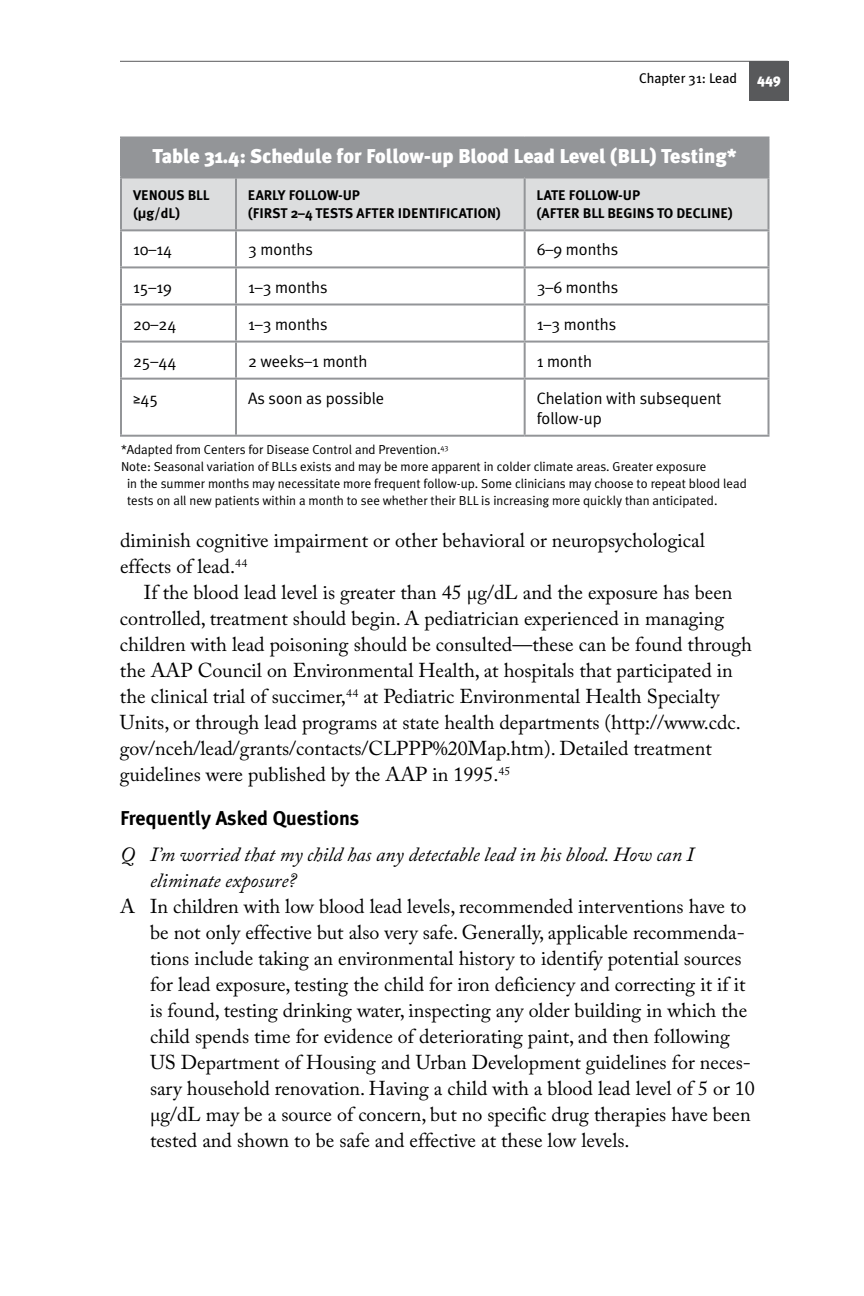
<style>
.page{position:relative;width:864px;height:1296px;background:#fff}
.page>*{position:absolute;margin:0;border:0;box-sizing:border-box;transform-origin:0 0}
.t1{font:20px/26px "Adobe Caslon Pro";color:#000}
.t2{font:italic 20px/26px "Adobe Caslon Pro";color:#000}
.t3{font:900 20px "Meta Plus";color:#fff}
.t4{font:700 20px "Meta Plus";color:#000}
.t5{font:16.4px/20px "Meta Plus Normal";color:#000}
.t6{font:700 14px "Meta Plus";color:#000}
.t7{font:14px "Meta Plus";color:#000}
.t8{font:900 14px "Meta Plus";color:#fff}
.t9{font:13px "Meta Plus Normal";color:#000}
.s1{font-family:"Arial"}
</style>
<div class="page">
<hr style="left:120px;top:61px;width:668px;height:1px;background:#58595b">
<div style="left:749px;top:61px;width:40px;height:40px;background:#58595b"></div>
<div style="left:121px;top:138px;width:647px;height:40px;background:#939598"></div>
<div style="left:121px;top:178px;width:647px;height:51px;background:#dcddde"></div>
<hr style="left:120px;top:136px;width:116px;height:2px;background:#939598">
<hr style="left:120px;top:138px;width:2px;height:38px;background:#939598">
<hr style="left:236px;top:136px;width:289px;height:2px;background:#939598">
<hr style="left:525px;top:136px;width:245px;height:2px;background:#939598">
<hr style="left:768px;top:138px;width:2px;height:38px;background:#939598">
<hr style="left:120px;top:179px;width:2px;height:50px;background:#939598">
<hr style="left:235px;top:179px;width:2px;height:50px;background:#939598">
<hr style="left:524px;top:179px;width:2px;height:50px;background:#939598">
<hr style="left:768px;top:179px;width:2px;height:50px;background:#939598">
<hr style="left:120px;top:231px;width:2px;height:35px;background:#939598">
<hr style="left:235px;top:231px;width:2px;height:35px;background:#939598">
<hr style="left:524px;top:231px;width:2px;height:35px;background:#939598">
<hr style="left:768px;top:231px;width:2px;height:35px;background:#939598">
<hr style="left:120px;top:266px;width:116px;height:2px;background:#939598">
<hr style="left:120px;top:268px;width:2px;height:36px;background:#939598">
<hr style="left:236px;top:266px;width:289px;height:2px;background:#939598">
<hr style="left:235px;top:268px;width:2px;height:36px;background:#939598">
<hr style="left:525px;top:266px;width:245px;height:2px;background:#939598">
<hr style="left:524px;top:268px;width:2px;height:36px;background:#939598">
<hr style="left:768px;top:268px;width:2px;height:36px;background:#939598">
<hr style="left:120px;top:304px;width:116px;height:2px;background:#939598">
<hr style="left:120px;top:306px;width:2px;height:35px;background:#939598">
<hr style="left:236px;top:304px;width:289px;height:2px;background:#939598">
<hr style="left:235px;top:306px;width:2px;height:35px;background:#939598">
<hr style="left:525px;top:304px;width:245px;height:2px;background:#939598">
<hr style="left:524px;top:306px;width:2px;height:35px;background:#939598">
<hr style="left:768px;top:306px;width:2px;height:35px;background:#939598">
<hr style="left:120px;top:341px;width:116px;height:2px;background:#939598">
<hr style="left:120px;top:343px;width:2px;height:35px;background:#939598">
<hr style="left:236px;top:341px;width:289px;height:2px;background:#939598">
<hr style="left:235px;top:343px;width:2px;height:35px;background:#939598">
<hr style="left:525px;top:341px;width:245px;height:2px;background:#939598">
<hr style="left:524px;top:343px;width:2px;height:35px;background:#939598">
<hr style="left:768px;top:343px;width:2px;height:35px;background:#939598">
<hr style="left:120px;top:378px;width:116px;height:2px;background:#939598">
<hr style="left:120px;top:380px;width:2px;height:55px;background:#939598">
<hr style="left:236px;top:378px;width:289px;height:2px;background:#939598">
<hr style="left:235px;top:380px;width:2px;height:55px;background:#939598">
<hr style="left:525px;top:378px;width:245px;height:2px;background:#939598">
<hr style="left:524px;top:380px;width:2px;height:55px;background:#939598">
<hr style="left:768px;top:380px;width:2px;height:55px;background:#939598">
<hr style="left:120px;top:176px;width:116px;height:2px;background:#939598">
<hr style="left:525px;top:176px;width:245px;height:2px;background:#939598">
<hr style="left:120px;top:229px;width:116px;height:2px;background:#939598">
<hr style="left:236px;top:229px;width:289px;height:2px;background:#939598">
<hr style="left:525px;top:229px;width:245px;height:2px;background:#939598">
<hr style="left:120px;top:435px;width:116px;height:2px;background:#939598">
<hr style="left:236px;top:435px;width:289px;height:2px;background:#939598">
<hr style="left:525px;top:435px;width:245px;height:2px;background:#939598">
<p class="t7" style="left:639px;top:70px;width:100px">Chapter 31: Lead</p>
<p class="t8" style="left:757px;top:71px;width:25px">449</p>
<p class="t3" style="left:152px;top:144px;width:586px">Table 31.4: Schedule for Follow-up Blood Lead Level (BLL) Testing*</p>
<p class="t6" style="left:133px;top:187px;width:17px">VENOUS</p>
<p class="t6" style="left:188px;top:187px;width:23px">BLL</p>
<p class="t6" style="left:133px;top:205px;width:49px">(<span class="s1">μ</span>G/DL)</p>
<p class="t6" style="left:248px;top:187px;width:57px">EARLY FOLLOW</p>
<p class="t6" style="left:338px;top:187px;width:14px">-UP</p>
<p class="t6" style="left:248px;top:205px;width:18px">(FIRST</p>
<p class="t6" style="left:291px;top:205px;width:39px">2–4 TESTS</p>
<p class="t6" style="left:357px;top:205px;width:15px">AFTER</p>
<p class="t6" style="left:398px;top:205px;width:13px">IDENTIFICATION</p>
<p class="t6" style="left:496px;top:205px;width:6px">)</p>
<p class="t6" style="left:537px;top:187px;width:14px">LATE</p>
<p class="t6" style="left:569px;top:187px;width:17px">FOLLOW</p>
<p class="t6" style="left:618px;top:187px;width:14px">-UP</p>
<p class="t6" style="left:537px;top:205px;width:20px">(AFTER</p>
<p class="t6" style="left:583px;top:205px;width:41px">BLL BEGINSTO</p>
<p class="t6" style="left:676px;top:205px;width:17px">DECLINE</p>
<p class="t6" style="left:728px;top:205px;width:6px">)</p>
<p class="t5" style="left:133px;top:240px;width:41px">10–14</p>
<p class="t5" style="left:248px;top:240px;width:66px">3 months</p>
<p class="t5" style="left:537px;top:240px;width:83px">6–9 months</p>
<p class="t5" style="left:133px;top:277px;width:41px">15–19</p>
<p class="t5" style="left:248px;top:277px;width:81px">1–3 months</p>
<p class="t5" style="left:537px;top:277px;width:83px">3–6 months</p>
<p class="t5" style="left:133px;top:314px;width:45px">20–24</p>
<p class="t5" style="left:248px;top:314px;width:81px">1–3 months</p>
<p class="t5" style="left:537px;top:314px;width:81px">1–3 months</p>
<p class="t5" style="left:133px;top:351px;width:45px">25–44</p>
<p class="t5" style="left:248px;top:351px;width:121px">2 weeks–1 month</p>
<p class="t5" style="left:537px;top:351px;width:57px">1 month</p>
<p class="t5" style="left:133px;top:388px;width:27px">≥45</p>
<p class="t5" style="left:248px;top:388px;width:138px">As soon as possible</p>
<p class="t5" style="left:537px;top:388px;width:186px">Chelation with subsequent follow-up</p>
<p class="t9" style="left:121px;top:442px;width:329px">*Adapted from Centers for Disease Control and Prevention.<sup>43</sup></p>
<p class="t9" style="left:121px;top:459px;width:587px">Note: Seasonal variation of BLLs exists and may be more apparent in colder climate areas. Greater exposure</p>
<p class="t9" style="left:127px;top:476px;width:621px">in the summer months may necessitate more frequent follow-up. Some clinicians may choose to repeat blood lead</p>
<p class="t9" style="left:127px;top:493px;width:592px">tests on all new patients within a month to see whether their BLL is increasing more quickly than anticipated.</p>
<p class="t1" style="left:120px;top:528px;width:586px">diminish cognitive impairment or other behavioral or neuropsychological effects of lead.<sup>44</sup></p>
<p class="t1" style="left:120px;top:580px;width:633px;text-indent:24px">If the blood lead level is greater than 45 µg/dL and the exposure has been controlled, treatment should begin. A pediatrician experienced in managing children with lead poisoning should be consulted—these can be found through the AAP Council on Environmental Health, at hospitals that participated in the clinical trial of succimer,<sup>44</sup> at Pediatric Environmental Health Specialty Units, or through lead programs at state health departments (http://www.cdc. gov/nceh/lead/grants/contacts/CLPPP%20Map.htm). Detailed treatment guidelines were published by the AAP in 1995.<sup>45</sup></p>
<p class="t4" style="left:120px;top:807px;width:241px">FREQUENTLY ASKED QUESTIONS</p>
<p class="t2" style="left:150px;top:842px;width:545px;text-indent:-30px">Q I’m worried that my child has any detectable lead in his blood. How can I eliminate exposure?</p>
<p class="t1" style="left:150px;top:894px;width:606px;text-indent:-30px">A In children with low blood lead levels, recommended interventions have to be not only effective but also very safe. Generally, applicable recommenda&shy;tions include taking an environmental history to identify potential sources for lead exposure, testing the child for iron deficiency and correcting it if it is found, testing drinking water, inspecting any older building in which the child spends time for evidence of deteriorating paint, and then following US Department of Housing and Urban Development guidelines for neces&shy;sary household renovation. Having a child with a blood lead level of 5 or 10 μg/dL may be a source of concern, but no specific drug therapies have been tested and shown to be safe and effective at these low levels.</p>
</div>
